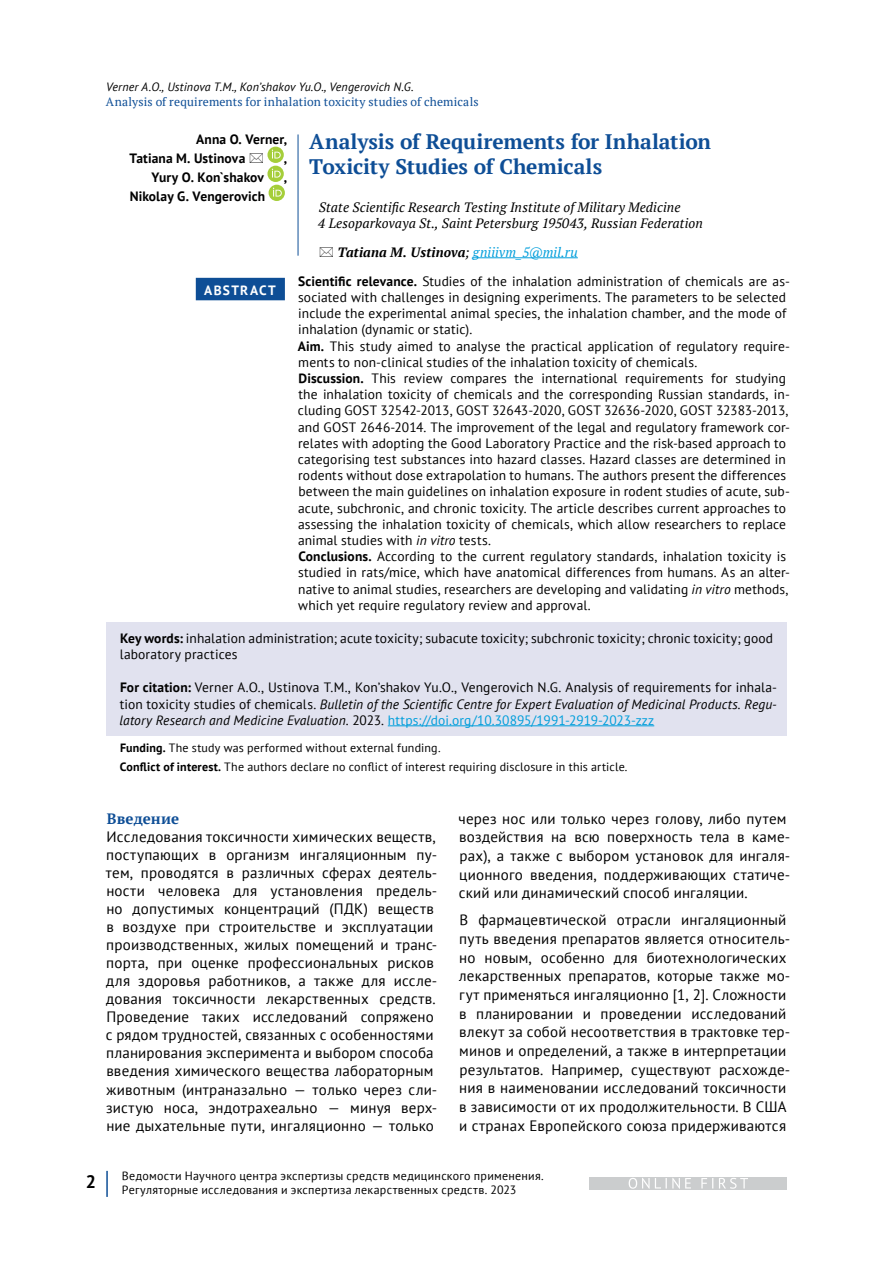
<style>
.page{position:relative;width:893px;height:1263px;background:#fff}
.page>*{position:absolute;margin:0;border:0;box-sizing:border-box;transform-origin:0 0}
.title-eng{font:700 21px/25.2px "PT Serif";letter-spacing:-.005em;color:#0e4e96}
.t1{font:700 18px "PT Sans";color:#000}
.osn-text{font:15px/18px "PT Sans";letter-spacing:.015em;color:#000}
.Podzagolovok{font:700 15px "PT Serif";color:#0e4e96}
.Abstracts_ENG{font:13.5px/16.2px "PT Sans";letter-spacing:.01em;color:#000}
.For_citation_ENG{font:13.5px/16.2px "PT Sans";letter-spacing:.01em;color:#000}
.Address{font:italic 13.5px/16.2px "PT Serif";letter-spacing:.005em;color:#000}
.Author{font:700 13.5px/19px "PT Sans";letter-spacing:.01em;color:#000}
.Address-2{font:italic 700 13.5px "PT Serif";letter-spacing:.01em;color:#000}
.Abstracts_Zagol{font:700 13.5px "PT Sans";letter-spacing:.1em;color:#fff}
.finanse{font:12px/14.4px "PT Sans";letter-spacing:.02em;color:#000}
.t2{font:12px "PT Serif";letter-spacing:.015em;color:#0e4e96}
.t3{font:italic 12px "PT Sans";letter-spacing:.01em;color:#000}
.s1{font-weight:400}
.s2{font-weight:400;color:#009edb}
.s3{font-weight:700}
.s4{font-style:italic}
.s5{color:#009edb}
</style>
<div class="page">
<hr style="left:106px;top:1171px;width:2px;height:26px;background:#0e4e96">
<div style="left:590px;top:1177px;width:197px;height:12px;background:#cbcdce"></div>
<svg style="left:629px;top:1178px;width:119px;height:11px"></svg>
<div style="left:106px;top:622px;width:681px;height:114px;background:#e1e2ef"></div>
<hr style="left:473px;top:257px;width:105px;height:1px;background:#009edb">
<hr style="left:388px;top:725px;width:266px;height:1px;background:#009edb">
<div style="left:196px;top:278px;width:89px;height:22px;background:#0e4e96"></div>
<svg style="left:267px;top:147px;width:17px;height:16px"></svg>
<svg style="left:272px;top:150px;width:9px;height:8px"></svg>
<svg style="left:267px;top:166px;width:17px;height:16px"></svg>
<svg style="left:272px;top:169px;width:9px;height:9px"></svg>
<div style="left:269px;top:185px;width:16px;height:16px;background:#a5ce3a;border-radius:50%"></div>
<svg style="left:273px;top:188px;width:9px;height:9px"></svg>
<hr style="left:298px;top:134px;width:1px;height:122px;background:#0e4e96">
<p class="t3" style="left:106px;top:79px;width:309px">Verner A.O., Ustinova T.M., Kon’shakov Yu.O., Vengerovich N.G.</p>
<p class="t2" style="left:106px;top:94px;width:374px">Analysis of requirements for inhalation toxicity studies of chemicals</p>
<p class="title-eng" style="left:309px;top:129px;width:403px">Analysis of Requirements for Inhalation<br>Toxicity Studies of Chemicals</p>
<p class="Address" style="left:318px;top:199px;width:386px">State Scientific Research Testing Institute of Military Medicine<br>4 Lesoparkovaya St., Saint Petersburg 195043, Russian Federation</p>
<p class="Address-2" style="left:337px;top:243px;width:242px">Tatiana M. Ustinova<span class="s1">;</span> <span class="s2">gniiivm_5@mil.ru</span></p>
<p class="Abstracts_ENG" style="left:298px;top:273px;width:493px"><span class="s3">Scientific relevance.</span> Studies of the inhalation administration of chemicals are as&shy;sociated with challenges in designing experiments. The parameters to be selected include the experimental animal species, the inhalation chamber, and the mode of inhalation (dynamic or static).</p>
<p class="Abstracts_ENG" style="left:298px;top:337px;width:494px"><span class="s3">Aim.</span> This study aimed to analyse the practical application of regulatory require&shy;ments to non-clinical studies of the inhalation toxicity of chemicals.</p>
<p class="Abstracts_ENG" style="left:298px;top:370px;width:493px"><span class="s3">Discussion.</span> This review compares the international requirements for studying the inhalation toxicity of chemicals and the corresponding Russian standards, in&shy;cluding GOST 32542-2013, GOST 32643-2020, GOST 32636-2020, GOST 32383-2013, and GOST 2646-2014. The improvement of the legal and regulatory framework cor&shy;relates with adopting the Good Laboratory Practice and the risk-based approach to categorising test substances into hazard classes. Hazard classes are determined in rodents without dose extrapolation to humans. The authors present the differences between the main guidelines on inhalation exposure in rodent studies of acute, sub&shy;acute, subchronic, and chronic toxicity. The article describes current approaches to assessing the inhalation toxicity of chemicals, which allow researchers to replace animal studies with <span class="s4">in vitro</span> tests.</p>
<p class="Abstracts_ENG" style="left:298px;top:548px;width:493px"><span class="s3">Conclusions.</span> According to the current regulatory standards, inhalation toxicity is studied in rats/mice, which have anatomical differences from humans. As an alter&shy;native to animal studies, researchers are developing and validating <span class="s4">in vitro</span> methods, which yet require regulatory review and approval.</p>
<p class="For_citation_ENG" style="left:120px;top:630px;width:655px"><span class="s3">Key words:</span> inhalation administration; acute toxicity; subacute toxicity; subchronic toxicity; chronic toxicity; good laboratory practices</p>
<p class="For_citation_ENG" style="left:120px;top:679px;width:659px;text-align:justify"><span class="s3">For citation:</span> Verner A.O., Ustinova T.M., Kon’shakov Yu.O., Vengerovich N.G. Analysis of requirements for inhala&shy;tion toxicity studies of chemicals. <span class="s4">Bulletin of the Scientific Centre for Expert Evaluation of Medicinal Products. Regu&shy;latory Research and Medicine Evaluation</span>. 2023. <span class="s5">https://doi.org/10.30895/1991-2919-2023-zzz</span></p>
<p class="finanse" style="left:120px;top:740px;width:322px"><span class="s3">Funding.</span> The study was performed without external funding.</p>
<p class="finanse" style="left:120px;top:759px;width:509px"><span class="s3">Conflict of interest.</span> The authors declare no conflict of interest requiring disclosure in this article.</p>
<p class="Podzagolovok" style="left:107px;top:808px;width:74px">Введение</p>
<p class="osn-text" style="left:106px;top:827px;width:333px">Исследования токсичности химических веществ, поступающих в организм ингаляционным пу&shy;тем, проводятся в различных сферах деятель&shy;ности человека для установления предель&shy;но допустимых концентраций (ПДК) веществ в воздухе при строительстве и эксплуатации производственных, жилых помещений и транс&shy;порта, при оценке профессиональных рисков для здоровья работников, а также для иссле&shy;дования токсичности лекарственных средств.<br>Проведение таких исследований сопряжено с рядом трудностей, связанных с особенностями планирования эксперимента и выбором способа введения химического вещества лабораторным животным (интраназально — только через сли&shy;зистую носа, эндотрахеально — минуя верх&shy;ние дыхательные пути, ингаляционно — только</p>
<p class="Author" style="left:130px;top:129px;width:159px;text-indent:67px">Anna O. Verner,<br>Tatiana M. Ustinova</p>
<p class="Author" style="left:284px;top:148px;width:5px">,</p>
<p class="Author" style="left:152px;top:167px;width:114px">Yury O. Kon`shakov</p>
<p class="Author" style="left:284px;top:167px;width:5px">,</p>
<p class="Author" style="left:130px;top:186px;width:137px">Nikolay G. Vengerovich</p>
<p class="Abstracts_Zagol" style="left:204px;top:281px;width:73px">ABSTRACT</p>
<p class="osn-text" style="left:459px;top:809px;width:333px;line-height:18.6px">через нос или только через голову, либо путем воздействия на всю поверхность тела в каме&shy;рах), а также с выбором установок для ингаля&shy;ционного введения, поддерживающих статиче&shy;ский или динамический способ ингаляции.</p>
<p class="osn-text" style="left:459px;top:910px;width:333px;line-height:18.6px">В фармацевтической отрасли ингаляционный путь введения препаратов является относитель&shy;но новым, особенно для биотехнологических лекарственных препаратов, которые также мо&shy;гут применяться ингаляционно [1, 2]. Сложности в планировании и проведении исследований влекут за собой несоответствия в трактовке тер&shy;минов и определений, а также в интерпретации результатов. Например, существуют расхожде&shy;ния в наименовании исследований токсичности в зависимости от их продолжительности. В США и странах Европейского союза придерживаются</p>
<p class="t1" style="left:86px;top:1170px;width:12px">2</p>
<p class="finanse" style="left:122px;top:1168px;width:423px">Ведомости Научного центра экспертизы средств медицинского применения.<br>Регуляторные исследования и экспертиза лекарственных средств. 2023</p>
</div>
